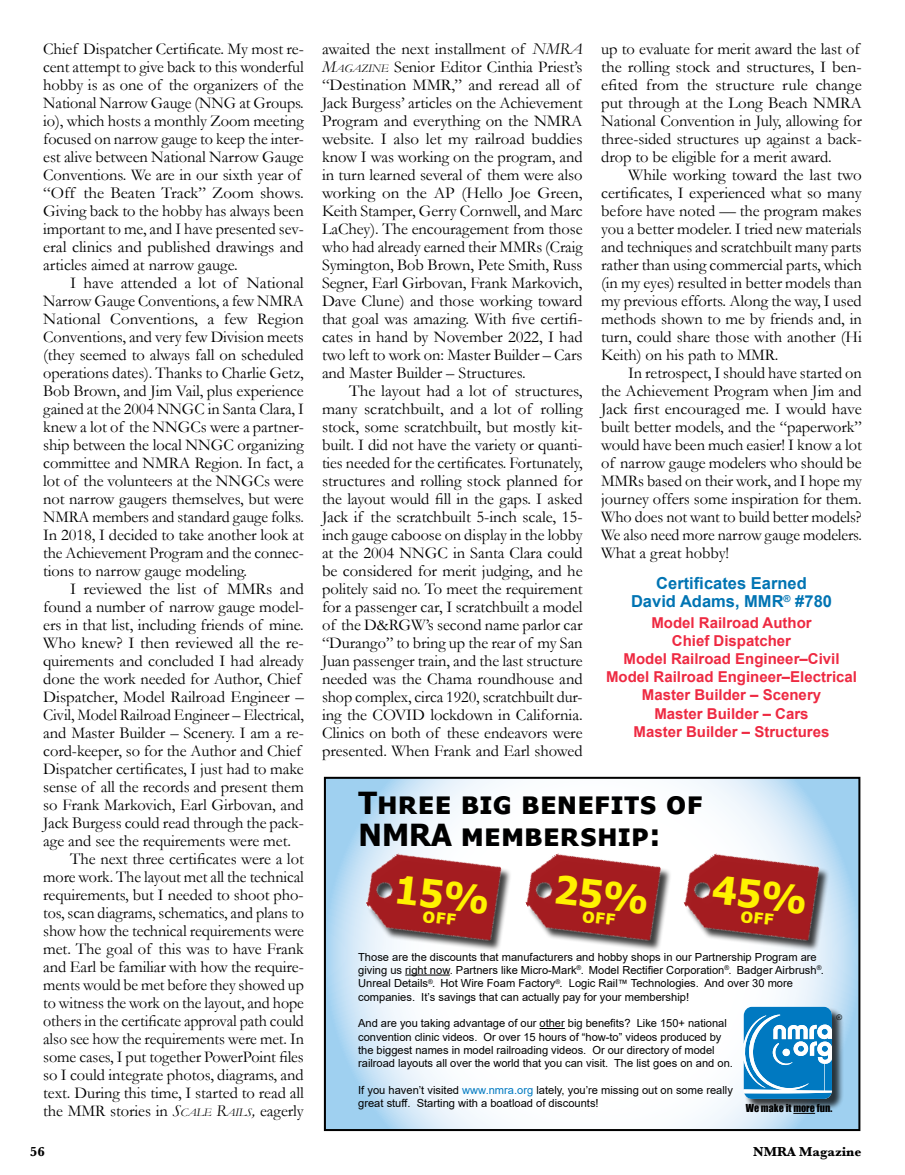
<style>
.page{position:relative;width:905px;height:1175px;background:#fff}
.page>*{position:absolute;margin:0;border:0;box-sizing:border-box;transform-origin:0 0}
.t1{font:700 38.4px "Tahoma Small Cap";color:#fff200}
.t2{font:700 30.3px/31.3px "Tahoma Small Cap";color:#000}
.t3{font:16.5px/18px "Garamond";letter-spacing:-.005em;color:#000;text-align:justify}
.t4{font:700 16.5px/18px "Arial";color:#0074b3;text-align:center}
.t5{font:700 15px/18px "Arial";color:#ee2a42;text-align:center}
.t6{font:700 13.5px "Baskerville";color:#000}
.t7{font:11.1px/13.4px "Arial";color:#000}
.t8{font:10.05px "Impact";color:#000}
.t9{font:7.65px "Arial";color:#000}
.s1{font-style:italic}
.s2{font-style:italic;font-size:11.55px}
.s3{font-size:10.05px}
.s4{color:#0079c1}
</style>
<div class="page">
<svg style="left:327px;top:779px;width:530px;height:349px"></svg>
<div style="left:324px;top:776px;width:536px;height:355px;border:2px solid #000"></div>
<svg style="left:539px;top:1028px;width:26px;height:1px"></svg>
<div style="left:744px;top:1007px;width:100px;height:103px;background:#000;opacity:.75"></div>
<svg style="left:743px;top:1006px;width:89px;height:92px"></svg>
<svg style="left:793px;top:1113px;width:22px;height:1px"></svg>
<img style="left:353px;top:815px;width:159px;height:167px">
<img style="left:512px;top:815px;width:158px;height:167px">
<img style="left:670px;top:815px;width:175px;height:167px">
<p class="t3" style="left:43px;top:40px;width:262px;text-align:left">Chief Dispatcher Certificate. My most re&shy;cent attempt to give back to this wonderful hobby is as one of the organizers of the National Narrow Gauge (NNG at Groups. io), which hosts a monthly Zoom meeting focused on narrow gauge to keep the inter&shy;est alive between National Narrow Gauge Conventions. We are in our sixth year of “Off the Beaten Track” Zoom shows.<br>Giving back to the hobby has always been important to me, and I have presented sev&shy;eral clinics and published drawings and articles aimed at narrow gauge.</p>
<p class="t3" style="left:43px;top:274px;width:262px;text-indent:27px">I have attended a lot of National Narrow Gauge Conventions, a few NMRA National Conventions, a few Region Conventions, and very few Division meets (they seemed to always fall on scheduled operations dates). Thanks to Charlie Getz, Bob Brown, and Jim Vail, plus experience gained at the 2004 NNGC in Santa Clara, I knew a lot of the NNGCs were a partner&shy;ship between the local NNGC organizing committee and NMRA Region. In fact, a lot of the volunteers at the NNGCs were not narrow gaugers themselves, but were NMRA members and standard gauge folks.<br>In 2018, I decided to take another look at the Achievement Program and the connec&shy;tions to narrow gauge modeling.</p>
<p class="t3" style="left:70px;top:580px;width:235px">I reviewed the list of MMRs and</p>
<p class="t3" style="left:43px;top:598px;width:262px">found a number of narrow gauge model-</p>
<p class="t3" style="left:43px;top:616px;width:262px">ers in that list, including friends of mine.</p>
<p class="t3" style="left:43px;top:634px;width:262px">Who knew? I then reviewed all the re-</p>
<p class="t3" style="left:43px;top:652px;width:262px">quirements and concluded I had already</p>
<p class="t3" style="left:43px;top:670px;width:260px">done the work needed for Author, Chief</p>
<p class="t3" style="left:43px;top:688px;width:262px">Dispatcher, Model Railroad Engineer –</p>
<p class="t3" style="left:43px;top:706px;width:262px">Civil, Model Railroad Engineer – Electrical,</p>
<p class="t3" style="left:43px;top:724px;width:262px">and Master Builder – Scenery. I am a re-</p>
<p class="t3" style="left:43px;top:742px;width:260px">cord-keeper, so for the Author and Chief</p>
<p class="t3" style="left:43px;top:760px;width:262px">Dispatcher certificates, I just had to make</p>
<p class="t3" style="left:43px;top:778px;width:262px">sense of all the records and present them</p>
<p class="t3" style="left:43px;top:796px;width:262px">so Frank Markovich, Earl Girbovan, and</p>
<p class="t3" style="left:43px;top:814px;width:262px">Jack Burgess could read through the pack-</p>
<p class="t3" style="left:43px;top:832px;width:249px">age and see the requirements were met.</p>
<p class="t3" style="left:70px;top:850px;width:235px">The next three certificates were a lot</p>
<p class="t3" style="left:43px;top:868px;width:262px">more work. The layout met all the technical</p>
<p class="t3" style="left:43px;top:886px;width:262px">requirements, but I needed to shoot pho-</p>
<p class="t3" style="left:43px;top:904px;width:262px">tos, scan diagrams, schematics, and plans to</p>
<p class="t3" style="left:43px;top:922px;width:262px">show how the technical requirements were</p>
<p class="t3" style="left:43px;top:940px;width:262px">met. The goal of this was to have Frank</p>
<p class="t3" style="left:43px;top:958px;width:262px">and Earl be familiar with how the require-</p>
<p class="t3" style="left:43px;top:976px;width:262px">ments would be met before they showed up</p>
<p class="t3" style="left:43px;top:994px;width:262px">to witness the work on the layout, and hope</p>
<p class="t3" style="left:43px;top:1012px;width:262px">others in the certificate approval path could</p>
<p class="t3" style="left:43px;top:1030px;width:262px">also see how the requirements were met. In</p>
<p class="t3" style="left:43px;top:1048px;width:262px">some cases, I put together PowerPoint files</p>
<p class="t3" style="left:43px;top:1066px;width:262px">so I could integrate photos, diagrams, and</p>
<p class="t3" style="left:43px;top:1084px;width:262px">text. During this time, I started to read all</p>
<p class="t3" style="left:43px;top:1102px;width:262px">the MMR stories in <span class="s1">S</span><span class="s2">CALE</span> <span class="s1">R</span><span class="s2">AILS</span><span class="s1">,</span> eagerly</p>
<p class="t3" style="left:322px;top:40px;width:262px;text-align:left">awaited the next installment of <span class="s1">NMRA M</span><span class="s2">AGAZINE</span> Senior Editor Cinthia Priest’s “Destination MMR,” and reread all of Jack Burgess’ articles on the Achievement Program and everything on the NMRA website. I also let my railroad buddies know I was working on the program, and in turn learned several of them were also working on the AP (Hello Joe Green, Keith Stamper, Gerry Cornwell, and Marc LaChey). The encouragement from those who had already earned their MMRs (Craig Symington, Bob Brown, Pete Smith, Russ Segner, Earl Girbovan, Frank Markovich, Dave Clune) and those working toward that goal was amazing. With five certifi&shy;cates in hand by November 2022, I had two left to work on: Master Builder – Cars and Master Builder – Structures.</p>
<p class="t3" style="left:322px;top:382px;width:262px;text-indent:27px">The layout had a lot of structures, many scratchbuilt, and a lot of rolling stock, some scratchbuilt, but mostly kit&shy;built. I did not have the variety or quanti&shy;ties needed for the certificates. Fortunately, structures and rolling stock planned for the layout would fill in the gaps. I asked Jack if the scratchbuilt 5-inch scale, 15- inch gauge caboose on display in the lobby at the 2004 NNGC in Santa Clara could be considered for merit judging, and he politely said no. To meet the requirement for a passenger car, I scratchbuilt a model of the D&amp;RGW’s second name parlor car “Durango” to bring up the rear of my San Juan passenger train, and the last structure needed was the Chama roundhouse and shop complex, circa 1920, scratchbuilt dur&shy;ing the COVID lockdown in California.<br>Clinics on both of these endeavors were presented. When Frank and Earl showed</p>
<p class="t3" style="left:601px;top:40px;width:262px;text-align:left">up to evaluate for merit award the last of the rolling stock and structures, I ben&shy;efited from the structure rule change put through at the Long Beach NMRA National Convention in July, allowing for three-sided structures up against a back&shy;drop to be eligible for a merit award.</p>
<p class="t3" style="left:601px;top:166px;width:262px;text-indent:27px">While working toward the last two certificates, I experienced what so many before have noted — the program makes you a better modeler. I tried new materials and techniques and scratchbuilt many parts rather than using commercial parts, which (in my eyes) resulted in better models than my previous efforts. Along the way, I used methods shown to me by friends and, in turn, could share those with another (Hi Keith) on his path to MMR.</p>
<p class="t3" style="left:601px;top:364px;width:262px;text-indent:27px">In retrospect, I should have started on the Achievement Program when Jim and Jack first encouraged me. I would have built better models, and the “paperwork” would have been much easier! I know a lot of narrow gauge modelers who should be MMRs based on their work, and I hope my journey offers some inspiration for them.<br>Who does not want to build better models?<br>We also need more narrow gauge modelers.<br>What a great hobby!</p>
<p class="t4" style="left:631px;top:575px;width:202px">Certificates Earned<br>David Adams, MMR<sup>®</sup> #780</p>
<p class="t5" style="left:606px;top:614px;width:252px">Model Railroad Author<br>Chief Dispatcher<br>Model Railroad Engineer–Civil<br>Model Railroad Engineer–Electrical<br>Master Builder – Scenery<br>Master Builder – Cars<br>Master Builder – Structures</p>
<h2 class="t2" style="left:358px;top:786px;width:346px">Three big benefits of<br>NMRA membership:</h2>
<h1 class="t1" style="left:397px;top:865px;width:97px;rotate:6deg">15%<sub>off</sub></h1>
<h1 class="t1" style="left:557px;top:865px;width:97px;rotate:6deg">25%<sub>off</sub></h1>
<h1 class="t1" style="left:715px;top:865px;width:97px;rotate:6deg">45%<sub>off</sub></h1>
<p class="t7" style="left:358px;top:949px;width:467px">Those are the discounts that manufacturers and hobby shops in our Partnership Program are giving us right now. Partners like Micro-Mark<sup>®</sup>. Model Rectifier Corporation<sup>®</sup>. Badger Airbrush<sup>®</sup>.<br>Unreal Details<sup>®</sup>. Hot Wire Foam Factory<sup>®</sup>. Logic Rail<span class="s3">™</span> Technologies. And over 30 more companies. It’s savings that can actually pay for your membership!</p>
<p class="t7" style="left:358px;top:1016px;width:376px">And are you taking advantage of our other big benefits? Like 150+ national convention clinic videos. Or over 15 hours of “how-to” videos produced by the biggest names in model railroading videos. Or our directory of model railroad layouts all over the world that you can visit. The list goes on and on.</p>
<p class="t7" style="left:358px;top:1083px;width:376px">If you haven’t visited <span class="s4">www.nmra.org</span> lately, you’re missing out on some really great stuff. Starting with a boatload of discounts!</p>
<p class="t9" style="left:836px;top:1012px;width:7px">®</p>
<p class="t8" style="left:745px;top:1100px;width:88px">We make it more fun.</p>
<p class="t6" style="left:30px;top:1142px;width:16px">56</p>
<p class="t6" style="left:753px;top:1142px;width:110px">NMRA Magazine</p>
</div>
